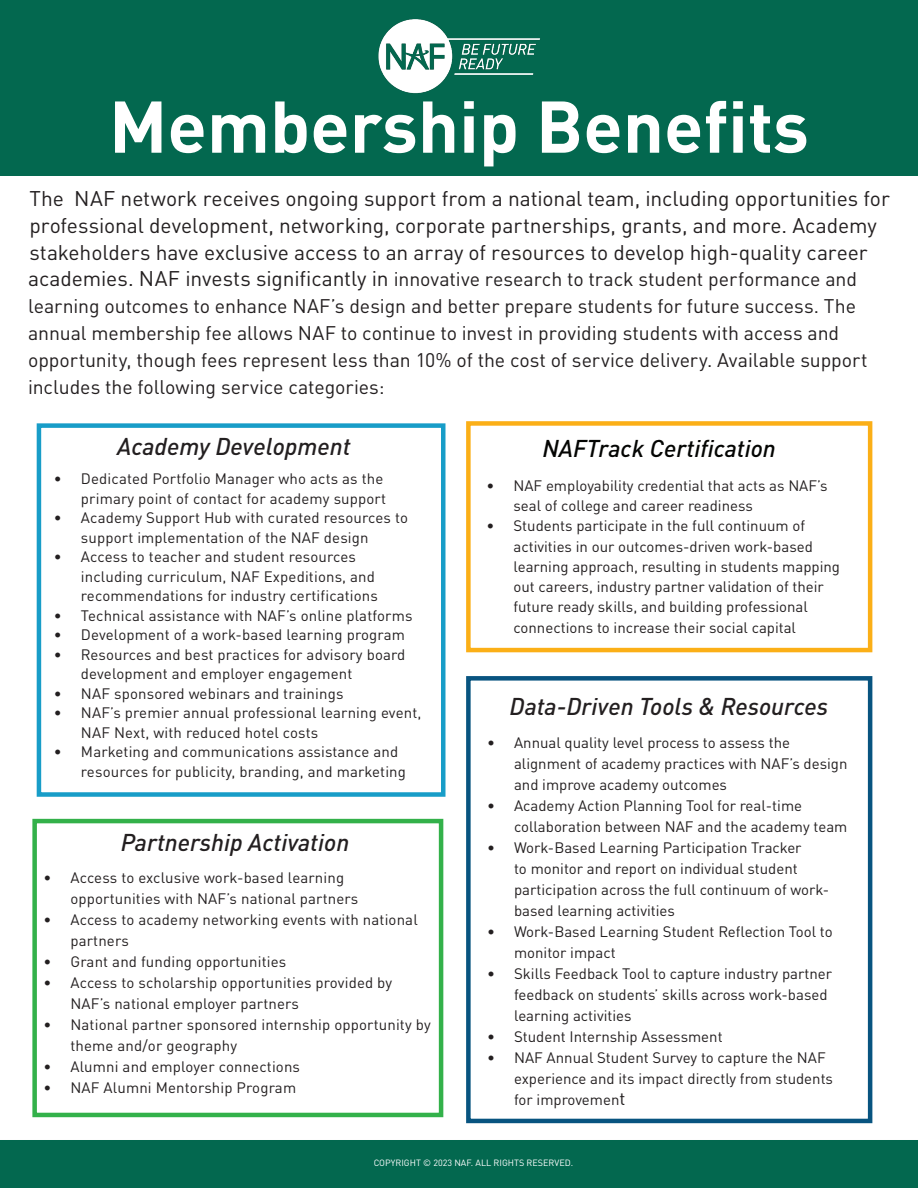
<style>
.page{position:relative;width:918px;height:1188px;background:#fff}
.page>*{position:absolute;margin:0;border:0;box-sizing:border-box;transform-origin:0 0}
.t1{font:700 72px "DINOT";color:#fff}
.t2{font:italic 500 24px "DINOT";color:#231f20}
.t3{font:italic 500 24px "DINOT";color:#040503}
.t4{font:21px/27px "DINOT";letter-spacing:-.005em;color:#231f20}
.t5{font:19.5px/27px "DINOT";letter-spacing:-.005em;color:#231f20}
.t6{font:15px/21px "DINOT";color:#231f20}
.t7{font:9px "DINOT";color:#fff}
.s1{font-size:21px}
.s2{font-size:18px}
</style>
<div class="page">
<div style="left:0;top:0;width:918px;height:175px;background:#03684f"></div>
<div style="left:0;top:1140px;width:918px;height:48px;background:#03684f"></div>
<div style="left:37px;top:423px;width:409px;height:374px;border:4px solid #189dc8"></div>
<div style="left:466px;top:421px;width:406px;height:231px;border:4px solid #fbaf17"></div>
<div style="left:32px;top:819px;width:411px;height:298px;border:4px solid #33b14a"></div>
<div style="left:466px;top:676px;width:406px;height:447px;border:4px solid #085480"></div>
<img style="left:378px;top:19px;width:163px;height:75px">
<p class="t1" style="left:109px;top:80px;width:701px">Membership Benefits</p>
<p class="t4" style="left:29px;top:185px;width:862px">The NAF network receives ongoing support from a national team, including opportunities for professional development, networking, corporate partnerships, grants, and more. Academy stakeholders have exclusive access to an array of resources to develop high-quality career</p>
<p class="t5" style="left:28px;top:265px;width:841px"><span class="s1">academies. NAF invests significantly in</span> innovative research to track student performance and learning outcomes to enhance NAF’s design and better prepare students for future success. The annual membership fee allows NAF to continue to invest in providing students with access and opportunity, though fees represent less than 10% of the cost of service delivery. Available support includes the following service categories:</p>
<p class="t2" style="left:117px;top:432px;width:235px">Academy Development</p>
<p class="t6" style="left:54px;top:469px;width:334px;line-height:19.5px;text-align:right">• Dedicated Portfolio Manager who acts as the primary point of contact for academy support</p>
<p class="t6" style="left:81px;top:508px;width:329px;line-height:19.5px;text-indent:-27px">• Academy Support Hub with curated resources to support implementation of the NAF design</p>
<p class="t6" style="left:81px;top:547px;width:299px;line-height:19.5px;text-indent:-27px">• Access to teacher and student resources including curriculum, NAF Expeditions, and recommendations for industry certifications</p>
<p class="t6" style="left:54px;top:605px;width:360px">• Technical assistance with NAF’s online platforms</p>
<p class="t6" style="left:54px;top:624px;width:353px">• Development of a work-based learning program</p>
<p class="t6" style="left:81px;top:644px;width:326px;line-height:19.5px;text-indent:-27px">• Resources and best practices for advisory board development and employer engagement</p>
<p class="t6" style="left:54px;top:683px;width:291px">• NAF sponsored webinars and trainings</p>
<p class="t6" style="left:81px;top:703px;width:342px;line-height:19.5px;text-indent:-27px">• NAF’s premier annual professional learning event,<br>NAF Next, with reduced hotel costs</p>
<p class="t6" style="left:81px;top:742px;width:327px;line-height:19.5px;text-indent:-27px">• Marketing and communications assistance and resources for publicity, branding, and marketing</p>
<p class="t2" style="left:121px;top:828px;width:230px">Partnership Activation</p>
<p class="t6" style="left:70px;top:867px;width:289px;text-indent:-27px">• Access to exclusive work-based learning opportunities with NAF’s national partners</p>
<p class="t6" style="left:70px;top:909px;width:349px;text-indent:-27px">• Access to academy networking events with national partners</p>
<p class="t6" style="left:43px;top:951px;width:244px">• Grant and funding opportunities</p>
<p class="t6" style="left:70px;top:972px;width:323px;text-indent:-27px">• Access to scholarship opportunities provided by<br>NAF’s national employer partners</p>
<p class="t6" style="left:70px;top:1014px;width:362px;text-indent:-27px">• National partner sponsored internship opportunity by theme and/or geography</p>
<p class="t6" style="left:43px;top:1056px;width:258px">• Alumni and employer connections</p>
<p class="t6" style="left:43px;top:1077px;width:254px">• NAF Alumni Mentorship Program</p>
<p class="t3" style="left:543px;top:433px;width:235px">NAFTrack Certification</p>
<p class="t6" style="left:513px;top:475px;width:316px;line-height:20.2px;text-indent:-27px">• NAF employability credential that acts as NAF’s seal of college and career readiness</p>
<p class="t6" style="left:513px;top:516px;width:328px;line-height:20.2px;text-indent:-27px">• Students participate in the full continuum of activities in our outcomes-driven work-based learning approach, resulting in students mapping out careers, industry partner validation of their future ready skills, and building professional connections to increase their social capital</p>
<p class="t2" style="left:510px;top:691px;width:320px">Data-Driven Tools &amp; Resources</p>
<p class="t6" style="left:514px;top:732px;width:335px;text-indent:-27px">• Annual quality level process to assess the alignment of academy practices with NAF’s design and improve academy outcomes</p>
<p class="t6" style="left:514px;top:795px;width:335px;text-indent:-27px">• Academy Action Planning Tool for real-time collaboration between NAF and the academy team</p>
<p class="t6" style="left:514px;top:837px;width:317px;text-indent:-27px">• Work-Based Learning Participation Tracker<br>to monitor and report on individual student participation across the full continuum of work&shy;based learning activities</p>
<p class="t6" style="left:514px;top:921px;width:320px;text-indent:-27px">• Work-Based Learning Student Reflection Tool to monitor impact</p>
<p class="t6" style="left:514px;top:963px;width:319px;text-indent:-27px">• Skills Feedback Tool to capture industry partner feedback on students’ skills across work-based learning activities</p>
<p class="t6" style="left:487px;top:1026px;width:237px">• Student Internship Assessment</p>
<p class="t6" style="left:514px;top:1047px;width:320px;text-indent:-27px">• NAF Annual Student Survey to capture the NAF experience and its impact directly from students for improvemen<span class="s2">t</span></p>
<p class="t7" style="left:374px;top:1157px;width:201px">COPYRIGHT © 2023 NAF. ALL RIGHTS RESERVED.</p>
</div>
